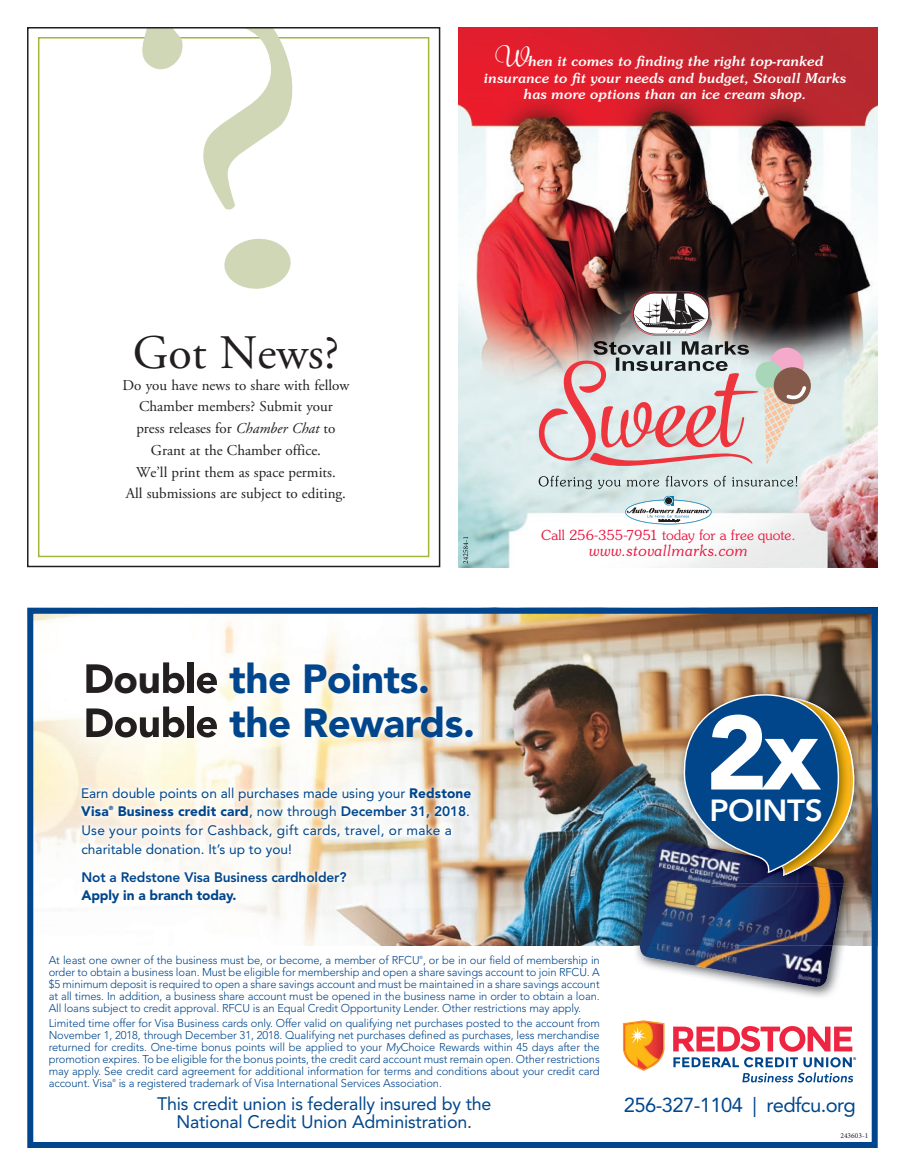
<style>
.page{position:relative;width:905px;height:1175px;background:#fff}
.page>*{position:absolute;margin:0;border:0;box-sizing:border-box;transform-origin:0 0}
.t1{font:900 104.1px "Avenir LT";color:#fff}
.t2{font:48px "Adobe Garamond Pro";color:#231f20}
.t3{font:900 40.35px/44.1px "Avenir LT";letter-spacing:-.01em;color:#01468c}
.t4{font:900 40.35px "Avenir LT";color:#231f20}
.t5{font:800 30.3px "Avenir LT";letter-spacing:-.01em;color:#fff;scale:1.04 1}
.t6{font:20.1px "Avenir LT";letter-spacing:-.03em;color:#01468c}
.t7{font:18px/18px "Avenir LT";letter-spacing:-.01em;color:#01468b;text-align:center}
.t8{font:italic 300 15.3px "Souvenir";color:#e81840}
.t9{font:15px/21.8px "Adobe Garamond Pro";color:#231f20;text-align:center}
.t10{font:13.65px/18.6px "Avenir LT";letter-spacing:.02em;color:#01468c}
.t11{font:italic 500 13.65px/16.5px "Souvenir";color:#fff;text-align:center}
.t12{font:13.65px/18.6px "Avenir LT";color:#01468c}
.t13{font:800 13.65px "Avenir LT";letter-spacing:-.01em;color:#01468c}
.t14{font:300 13.65px "Souvenir";color:#e81840}
.t15{font:900 13.65px "Avenir LT";letter-spacing:-.01em;color:#01468c}
.t16{font:300 11.25px/12px "Avenir LT";letter-spacing:-.01em;color:#01468b;text-align:justify}
.t17{font:7.5px "Minion Pro";color:#231f20}
.t18{font:900 5.85px "Avenir LT";color:#01468c}
.t19{font:300 4.35px "Avenir LT";color:#01468b}
.s1{font-family:"The Carpenter";font-weight:400;font-style:normal;font-size:30.45px}
.s2{font-style:italic}
.s3{font-weight:900}
.s4{font-weight:800}
</style>
<div class="page">
<img style="left:34px;top:615px;width:836px;height:330px">
<img style="left:77px;top:653px;width:404px;height:93px">
<svg style="left:86px;top:664px;width:27px;height:29px"></svg>
<img style="left:163px;top:662px;width:21px;height:31px">
<div style="left:187px;top:662px;width:6px;height:31px;background:#231f20"></div>
<img style="left:197px;top:673px;width:20px;height:20px">
<img style="left:86px;top:708px;width:27px;height:29px">
<img style="left:115px;top:717px;width:22px;height:20px">
<img style="left:140px;top:717px;width:19px;height:20px">
<img style="left:163px;top:706px;width:21px;height:31px">
<img style="left:187px;top:706px;width:6px;height:31px">
<img style="left:197px;top:717px;width:20px;height:20px">
<svg style="left:622px;top:1020px;width:43px;height:51px"></svg>
<svg style="left:673px;top:1026px;width:179px;height:25px"></svg>
<svg style="left:673px;top:1057px;width:183px;height:25px"></svg>
<img style="left:633px;top:945px;width:215px;height:52px">
<img style="left:633px;top:835px;width:223px;height:110px">
<img style="left:640px;top:945px;width:192px;height:41px">
<img style="left:640px;top:841px;width:203px;height:104px">
<img style="left:850px;top:690px;width:15px;height:196px">
<img style="left:844px;top:876px;width:12px;height:10px">
<img style="left:692px;top:883px;width:152px;height:3px">
<img style="left:677px;top:687px;width:173px;height:148px">
<img style="left:677px;top:835px;width:2px;height:7px">
<img style="left:677px;top:842px;width:15px;height:41px">
<img style="left:692px;top:690px;width:158px;height:193px">
<img style="left:679px;top:692px;width:178px;height:184px">
<img style="left:75px;top:781px;width:401px;height:128px">
<div style="left:27px;top:608px;width:850px;height:540px;border:6px solid #01468c"></div>
<div style="left:38px;top:37px;width:391px;height:520px;border:2px solid #a3b63c"></div>
<svg style="left:202px;top:30px;width:92px;height:180px"></svg>
<svg style="left:224px;top:238px;width:67px;height:51px"></svg>
<svg style="left:139px;top:30px;width:46px;height:40px"></svg>
<div style="left:27px;top:27px;width:413px;height:540px;border:2px solid #231f20"></div>
<img style="left:458px;top:27px;width:420px;height:540px">
<svg style="left:538px;top:476px;width:54px;height:13px"></svg>
<svg style="left:598px;top:480px;width:22px;height:9px"></svg>
<svg style="left:626px;top:480px;width:33px;height:6px"></svg>
<svg style="left:665px;top:476px;width:42px;height:10px"></svg>
<svg style="left:714px;top:476px;width:12px;height:10px"></svg>
<svg style="left:732px;top:476px;width:65px;height:10px"></svg>
<svg style="left:632px;top:290px;width:78px;height:45px"></svg>
<img style="left:593px;top:341px;width:156px;height:14px">
<div style="left:769px;top:348px;width:34px;height:33px;background:#f5a9cb;border-radius:50%"></div>
<div style="left:773px;top:367px;width:37px;height:37px;background:#845b4a;border-radius:50%"></div>
<svg style="left:532px;top:356px;width:274px;height:111px;background:#d9c2c2"></svg>
<svg style="left:625px;top:496px;width:86px;height:36px"></svg>
<svg style="left:463px;top:536px;width:5px;height:27px"></svg>
<p class="t11" style="left:484px;top:53px;width:364px"><span class="s1">W</span>hen it comes to finding the right top-ranked insurance to fit your needs and budget, Stovall Marks has more options than an ice cream shop.</p>
<h2 class="t2" style="left:133px;top:324px;width:208px">Got News?</h2>
<h3 class="t9" style="left:123px;top:374px;width:228px">Do you have news to share with fellow Chamber members? Submit your<br>press releases for <span class="s2">Chamber Chat</span> to Grant at the Chamber office.<br>We’ll print them as space permits.<br>All submissions are subject to editing.</h3>
<h3 class="t4" style="left:114px;top:654px;width:49px">ou</h3>
<h3 class="t3" style="left:229px;top:656px;width:247px">the Points. the Rewards.</h3>
<p class="t12" style="left:81px;top:783px;width:391px">Earn double points on all purchases made using your <span class="s3">Redstone<br>Visa</span></p>
<p class="t10" style="left:81px;top:802px;width:390px;text-indent:36px"><span class="s3">Business credit card</span>, now through <span class="s4">December 31, 2018</span>.<br>Use your points for Cashback, gift cards, travel, or make a charitable donation. It’s up to you!</p>
<p class="t13" style="left:81px;top:868px;width:267px">Not a Redstone Visa Business cardholder?</p>
<p class="t15" style="left:81px;top:887px;width:157px">Apply in a branch today.</p>
<p class="t18" style="left:109px;top:804px;width:6px">®</p>
<p class="t14" style="left:541px;top:527px;width:256px">Call 256-355-7951 today for a free quote.</p>
<h3 class="t8" style="left:588px;top:541px;width:161px">www.stovallmarks.com</h3>
<h1 class="t1" style="left:706px;top:690px;width:116px">2x</h1>
<h3 class="t5" style="left:709px;top:792px;width:110px">POINTS</h3>
<p class="t16" style="left:49px;top:954px;width:552px">At least one owner of the business must be, or become, a member of RFCU , or be in our field of membership in</p>
<p class="t19" style="left:419px;top:954px;width:5px">®</p>
<p class="t16" style="left:49px;top:966px;width:552px">order to obtain a business loan. Must be eligible for membership and open a share savings account to join RFCU. A $5 minimum deposit is required to open a share savings account and must be maintained in a share savings account at all times. In addition, a business share account must be opened in the business name in order to obtain a loan.<br>All loans subject to credit approval. RFCU is an Equal Credit Opportunity Lender. Other restrictions may apply.</p>
<p class="t16" style="left:49px;top:1017px;width:552px">Limited time offer for Visa Business cards only. Offer valid on qualifying net purchases posted to the account from November 1, 2018, through December 31, 2018. Qualifying net purchases defined as purchases, less merchandise returned for credits. One-time bonus points will be applied to your <span class="s2">My</span>Choice Rewards within 45 days after the promotion expires. To be eligible for the bonus points, the credit card account must remain open. Other restrictions may apply. See credit card agreement for additional information for terms and conditions about your credit card account. Visa</p>
<p class="t19" style="left:112px;top:1078px;width:5px">®</p>
<p class="t16" style="left:119px;top:1077px;width:325px">is a registered trademark of Visa International Services Association.</p>
<h3 class="t7" style="left:157px;top:1095px;width:336px">This credit union is federally insured by the<br>National Credit Union Administration.</h3>
<h3 class="t6" style="left:623px;top:1093px;width:233px">256-327-1104 | redfcu.org</h3>
<p class="t17" style="left:840px;top:1131px;width:29px">243603-1</p>
</div>
